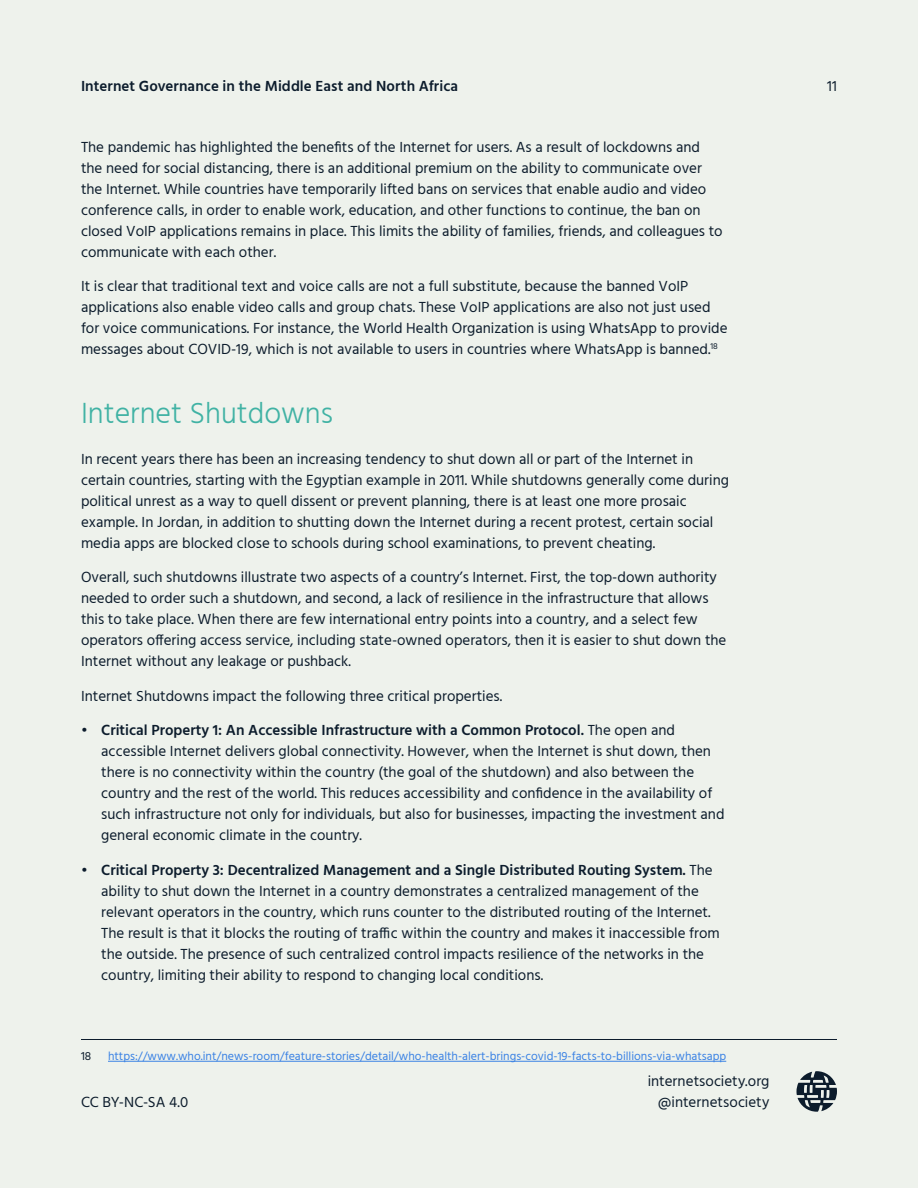
<style>
.page{position:relative;width:918px;height:1188px;background:#eef2ec}
.page>*{position:absolute;margin:0;border:0;box-sizing:border-box;transform-origin:0 0}
.Section_Heading{font:300 30px "Hind";color:#40b2a4}
.t1{font:15px/21px "Hind";color:#0c1c2c}
.t2{font:600 15px "Hind";letter-spacing:.005em;color:#0c1c2c}
.Footnote{font:12px "Hind";color:#3a82e4}
.Footnote-2{font:12px "Hind";color:#0c1c2c}
.s1{font-weight:600}
</style>
<div class="page">
<hr style="left:81px;top:1039px;width:756px;height:1px;background:#0c1c2c">
<hr style="left:108px;top:1061px;width:618px;height:1px;background:#3a82e4">
<svg style="left:796px;top:1071px;width:41px;height:41px"></svg>
<p class="t2" style="left:81px;top:76px;width:379px">Internet Governance in the Middle East and North Africa</p>
<p class="t1" style="left:827px;top:76px;width:11px">11</p>
<p class="t1" style="left:81px;top:137px;width:643px">The pandemic has highlighted the benefits of the Internet for users. As a result of lockdowns and the need for social distancing, there is an additional premium on the ability to communicate over the Internet. While countries have temporarily lifted bans on services that enable audio and video conference calls, in order to enable work, education, and other functions to continue, the ban on closed VoIP applications remains in place. This limits the ability of families, friends, and colleagues to communicate with each other.</p>
<p class="t1" style="left:81px;top:277px;width:648px">It is clear that traditional text and voice calls are not a full substitute, because the banned VoIP applications also enable video calls and group chats. These VoIP applications are also not just used for voice communications. For instance, the World Health Organization is using WhatsApp to provide messages about COVID-19, which is not available to users in countries where WhatsApp is banned.<sup>18</sup></p>
<p class="Section_Heading" style="left:81px;top:393px;width:253px">Internet Shutdowns</p>
<p class="t1" style="left:81px;top:449px;width:650px">In recent years there has been an increasing tendency to shut down all or part of the Internet in certain countries, starting with the Egyptian example in 2011. While shutdowns generally come during political unrest as a way to quell dissent or prevent planning, there is at least one more prosaic example. In Jordan, in addition to shutting down the Internet during a recent protest, certain social media apps are blocked close to schools during school examinations, to prevent cheating.</p>
<p class="t1" style="left:81px;top:568px;width:647px">Overall, such shutdowns illustrate two aspects of a country’s Internet. First, the top-down authority needed to order such a shutdown, and second, a lack of resilience in the infrastructure that allows this to take place. When there are few international entry points into a country, and a select few operators offering access service, including state-owned operators, then it is easier to shut down the Internet without any leakage or pushback.</p>
<p class="t1" style="left:81px;top:686px;width:423px">Internet Shutdowns impact the following three critical properties.</p>
<p class="t1" style="left:101px;top:721px;width:625px;text-indent:-20px">• <span class="s1">Critical Property 1: An Accessible Infrastructure with a Common Protocol.</span> The open and accessible Internet delivers global connectivity. However, when the Internet is shut down, then there is no connectivity within the country (the goal of the shutdown) and also between the country and the rest of the world. This reduces accessibility and confidence in the availability of such infrastructure not only for individuals, but also for businesses, impacting the investment and general economic climate in the country.</p>
<p class="t1" style="left:101px;top:860px;width:620px;text-indent:-20px">• <span class="s1">Critical Property 3: Decentralized Management and a Single Distributed Routing System.</span> The ability to shut down the Internet in a country demonstrates a centralized management of the relevant operators in the country, which runs counter to the distributed routing of the Internet.<br>The result is that it blocks the routing of traffic within the country and makes it inaccessible from the outside. The presence of such centralized control impacts resilience of the networks in the country, limiting their ability to respond to changing local conditions.</p>
<p class="Footnote-2" style="left:81px;top:1048px;width:12px">18</p>
<p class="Footnote" style="left:108px;top:1048px;width:620px">https://www.who.int/news-room/feature-stories/detail/who-health-alert-brings-covid-19-facts-to-billions-via-whatsapp</p>
<p class="t1" style="left:81px;top:1092px;width:109px">CC BY-NC-SA 4.0</p>
<p class="t1" style="left:648px;top:1071px;width:123px;text-align:right">internetsociety.org @internetsociety</p>
</div>
